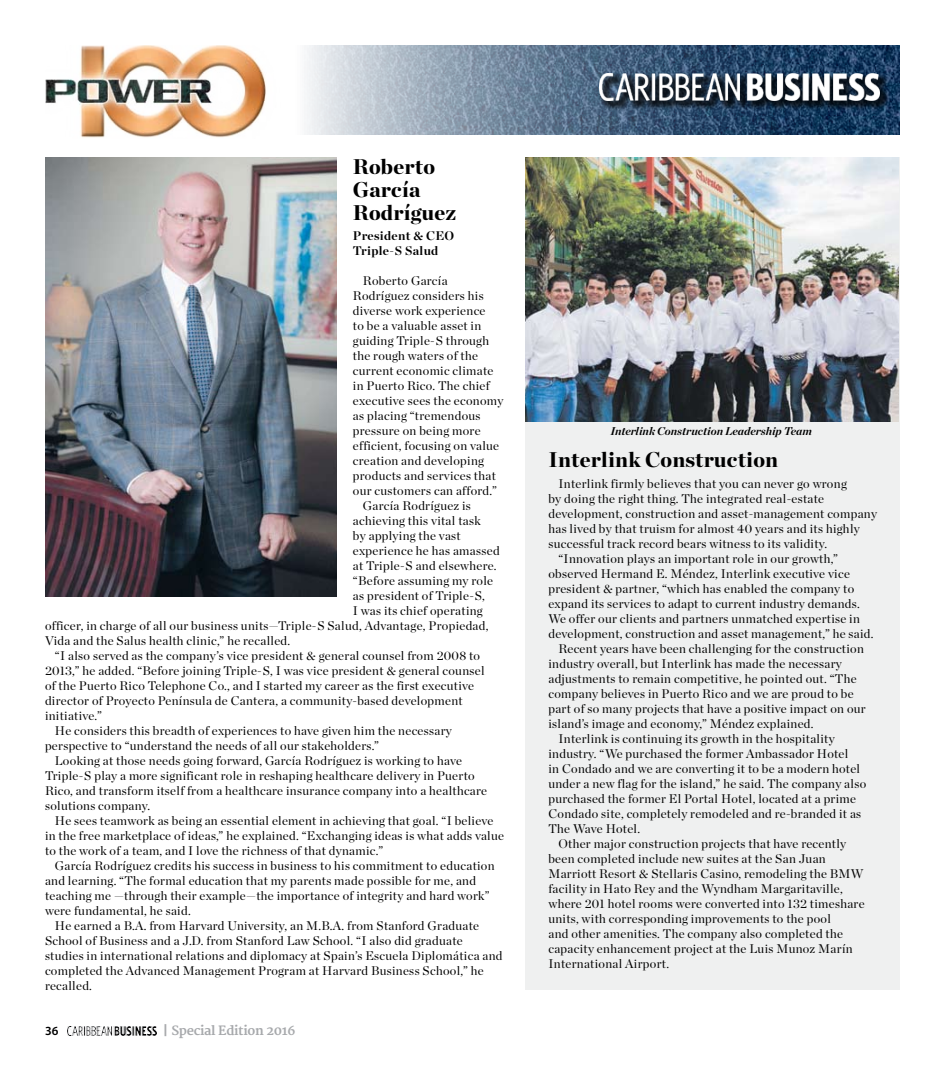
<style>
.page{position:relative;width:945px;height:1080px;background:#fff}
.page>*{position:absolute;margin:0;border:0;box-sizing:border-box;transform-origin:0 0}
.t1{font:900 21.25px/22.5px "Chronicle Display";letter-spacing:.01em;color:#000}
.t2{font:12.5px "Chronicle Display";letter-spacing:.025em;color:#000}
.t3{font:700 12.5px/15px "Chronicle Display";letter-spacing:.025em;color:#000}
.t4{font:700 12.5px "Merriweather";letter-spacing:-.025em;color:#a7a9ac}
.t5{font:600 12.5px "Myriad Pro";color:#000}
.t6{font:italic 700 11.25px "Chronicle Display";color:#000}
</style>
<div class="page">
<img style="left:45px;top:45px;width:221px;height:93px">
<img style="left:307px;top:45px;width:593px;height:90px">
<div style="left:597px;top:71px;width:323px;height:71px;background:#000;opacity:.75"></div>
<img style="left:600px;top:74px;width:279px;height:27px">
<img style="left:68px;top:1027px;width:89px;height:8px">
<div style="left:526px;top:158px;width:374px;height:832px;background:#eff0f0"></div>
<img style="left:45px;top:158px;width:291px;height:438px">
<img style="left:526px;top:158px;width:373px;height:263px">
<h1 class="t1" style="left:353px;top:154px;width:105px">Roberto<br>García<br>Rodríguez</h1>
<p class="t3" style="left:353px;top:227px;width:103px">President &amp; CEO<br>Triple-S Salud</p>
<p class="t2" style="left:363px;top:271px;width:86px">Roberto García</p>
<p class="t2" style="left:353px;top:286px;width:132px">Rodríguez considers his</p>
<p class="t2" style="left:353px;top:301px;width:134px">diverse work experience</p>
<p class="t2" style="left:353px;top:316px;width:130px">to be a valuable asset in</p>
<p class="t2" style="left:353px;top:331px;width:138px">guiding Triple-S through</p>
<p class="t2" style="left:353px;top:346px;width:127px">the rough waters of the</p>
<p class="t2" style="left:353px;top:361px;width:142px">current economic climate</p>
<p class="t2" style="left:353px;top:376px;width:138px">in Puerto Rico. The chief</p>
<p class="t2" style="left:353px;top:391px;width:152px">executive sees the economy</p>
<p class="t2" style="left:353px;top:406px;width:129px">as placing “tremendous</p>
<p class="t2" style="left:353px;top:421px;width:129px">pressure on being more</p>
<p class="t2" style="left:353px;top:436px;width:148px">efficient, focusing on value</p>
<p class="t2" style="left:353px;top:451px;width:133px">creation and developing</p>
<p class="t2" style="left:353px;top:466px;width:144px">products and services that</p>
<p class="t2" style="left:353px;top:481px;width:145px">our customers can afford.”</p>
<p class="t2" style="left:363px;top:496px;width:109px">García Rodríguez is</p>
<p class="t2" style="left:353px;top:511px;width:129px">achieving this vital task</p>
<p class="t2" style="left:353px;top:526px;width:109px">by applying the vast</p>
<p class="t2" style="left:353px;top:541px;width:148px">experience he has amassed</p>
<p class="t2" style="left:353px;top:556px;width:145px">at Triple-S and elsewhere.</p>
<p class="t2" style="left:353px;top:571px;width:142px">“Before assuming my role</p>
<p class="t2" style="left:353px;top:586px;width:133px">as president of Triple-S,</p>
<p class="t2" style="left:353px;top:601px;width:131px">I was its chief operating</p>
<p class="t2" style="left:45px;top:616px;width:445px">officer, in charge of all our business units—Triple-S Salud, Advantage, Propiedad,</p>
<p class="t2" style="left:45px;top:631px;width:247px">Vida and the Salus health clinic,” he recalled.</p>
<p class="t2" style="left:55px;top:646px;width:427px">“I also served as the company’s vice president &amp; general counsel from 2008 to</p>
<p class="t2" style="left:45px;top:661px;width:441px">2013,” he added. “Before joining Triple-S, I was vice president &amp; general counsel</p>
<p class="t2" style="left:45px;top:676px;width:430px">of the Puerto Rico Telephone Co., and I started my career as the first executive</p>
<p class="t2" style="left:45px;top:691px;width:419px">director of Proyecto Península de Cantera, a community-based development</p>
<p class="t2" style="left:45px;top:706px;width:59px">initiative.”</p>
<p class="t2" style="left:55px;top:721px;width:398px">He considers this breadth of experiences to have given him the necessary</p>
<p class="t2" style="left:45px;top:736px;width:336px">perspective to “understand the needs of all our stakeholders.”</p>
<p class="t2" style="left:55px;top:751px;width:409px">Looking at those needs going forward, García Rodríguez is working to have</p>
<p class="t2" style="left:45px;top:766px;width:431px">Triple-S play a more significant role in reshaping healthcare delivery in Puerto</p>
<p class="t2" style="left:45px;top:781px;width:444px">Rico, and transform itself from a healthcare insurance company into a healthcare</p>
<p class="t2" style="left:45px;top:796px;width:107px">solutions company.</p>
<p class="t2" style="left:55px;top:811px;width:440px">He sees teamwork as being an essential element in achieving that goal. “I believe</p>
<p class="t2" style="left:45px;top:826px;width:461px">in the free marketplace of ideas,” he explained. “Exchanging ideas is what adds value</p>
<p class="t2" style="left:45px;top:841px;width:340px">to the work of a team, and I love the richness of that dynamic.”</p>
<p class="t2" style="left:55px;top:856px;width:441px">García Rodríguez credits his success in business to his commitment to education</p>
<p class="t2" style="left:45px;top:871px;width:433px">and learning. “The formal education that my parents made possible for me, and</p>
<p class="t2" style="left:45px;top:886px;width:446px">teaching me —through their example—the importance of integrity and hard work”</p>
<p class="t2" style="left:45px;top:901px;width:147px">were fundamental, he said.</p>
<p class="t2" style="left:55px;top:916px;width:426px">He earned a B.A. from Harvard University, an M.B.A. from Stanford Graduate</p>
<p class="t2" style="left:45px;top:931px;width:419px">School of Business and a J.D. from Stanford Law School. “I also did graduate</p>
<p class="t2" style="left:45px;top:946px;width:459px">studies in international relations and diplomacy at Spain’s Escuela Diplomática and</p>
<p class="t2" style="left:45px;top:961px;width:440px">completed the Advanced Management Program at Harvard Business School,” he</p>
<p class="t2" style="left:45px;top:976px;width:49px">recalled.</p>
<p class="t5" style="left:45px;top:1023px;width:15px">36</p>
<p class="t4" style="left:163px;top:1023px;width:134px">| Special Edition 2016</p>
<p class="t6" style="left:610px;top:422px;width:203px">Interlink Construction Leadership Team</p>
<h1 class="t1" style="left:548px;top:447px;width:231px">Interlink Construction</h1>
<p class="t2" style="left:558px;top:474px;width:290px">Interlink firmly believes that you can never go wrong</p>
<p class="t2" style="left:548px;top:489px;width:277px">by doing the right thing. The integrated real-estate</p>
<p class="t2" style="left:548px;top:504px;width:330px">development, construction and asset-management company</p>
<p class="t2" style="left:548px;top:519px;width:313px">has lived by that truism for almost 40 years and its highly</p>
<p class="t2" style="left:548px;top:534px;width:280px">successful track record bears witness to its validity.</p>
<p class="t2" style="left:558px;top:549px;width:281px">“Innovation plays an important role in our growth,”</p>
<p class="t2" style="left:548px;top:564px;width:303px">observed Hermand E. Méndez, Interlink executive vice</p>
<p class="t2" style="left:548px;top:579px;width:307px">president &amp; partner, “which has enabled the company to</p>
<p class="t2" style="left:548px;top:594px;width:313px">expand its services to adapt to current industry demands.</p>
<p class="t2" style="left:548px;top:609px;width:313px">We offer our clients and partners unmatched expertise in</p>
<p class="t2" style="left:548px;top:624px;width:327px">development, construction and asset management,” he said.</p>
<p class="t2" style="left:558px;top:639px;width:307px">Recent years have been challenging for the construction</p>
<p class="t2" style="left:548px;top:654px;width:295px">industry overall, but Interlink has made the necessary</p>
<p class="t2" style="left:548px;top:669px;width:310px">adjustments to remain competitive, he pointed out. “The</p>
<p class="t2" style="left:548px;top:684px;width:307px">company believes in Puerto Rico and we are proud to be</p>
<p class="t2" style="left:548px;top:699px;width:319px">part of so many projects that have a positive impact on our</p>
<p class="t2" style="left:548px;top:714px;width:267px">island’s image and economy,” Méndez explained.</p>
<p class="t2" style="left:558px;top:729px;width:278px">Interlink is continuing its growth in the hospitality</p>
<p class="t2" style="left:548px;top:744px;width:301px">industry. “We purchased the former Ambassador Hotel</p>
<p class="t2" style="left:548px;top:759px;width:313px">in Condado and we are converting it to be a modern hotel</p>
<p class="t2" style="left:548px;top:774px;width:319px">under a new flag for the island,” he said. The company also</p>
<p class="t2" style="left:548px;top:789px;width:309px">purchased the former El Portal Hotel, located at a prime</p>
<p class="t2" style="left:548px;top:804px;width:314px">Condado site, completely remodeled and re-branded it as</p>
<p class="t2" style="left:548px;top:819px;width:93px">The Wave Hotel.</p>
<p class="t2" style="left:558px;top:834px;width:289px">Other major construction projects that have recently</p>
<p class="t2" style="left:548px;top:849px;width:279px">been completed include new suites at the San Juan</p>
<p class="t2" style="left:548px;top:864px;width:317px">Marriott Resort &amp; Stellaris Casino, remodeling the BMW</p>
<p class="t2" style="left:548px;top:879px;width:296px">facility in Hato Rey and the Wyndham Margaritaville,</p>
<p class="t2" style="left:548px;top:894px;width:318px">where 201 hotel rooms were converted into 132 timeshare</p>
<p class="t2" style="left:548px;top:909px;width:284px">units, with corresponding improvements to the pool</p>
<p class="t2" style="left:548px;top:924px;width:296px">and other amenities. The company also completed the</p>
<p class="t2" style="left:548px;top:939px;width:306px">capacity enhancement project at the Luis Munoz Marín</p>
<p class="t2" style="left:548px;top:954px;width:122px">International Airport.</p>
</div>
